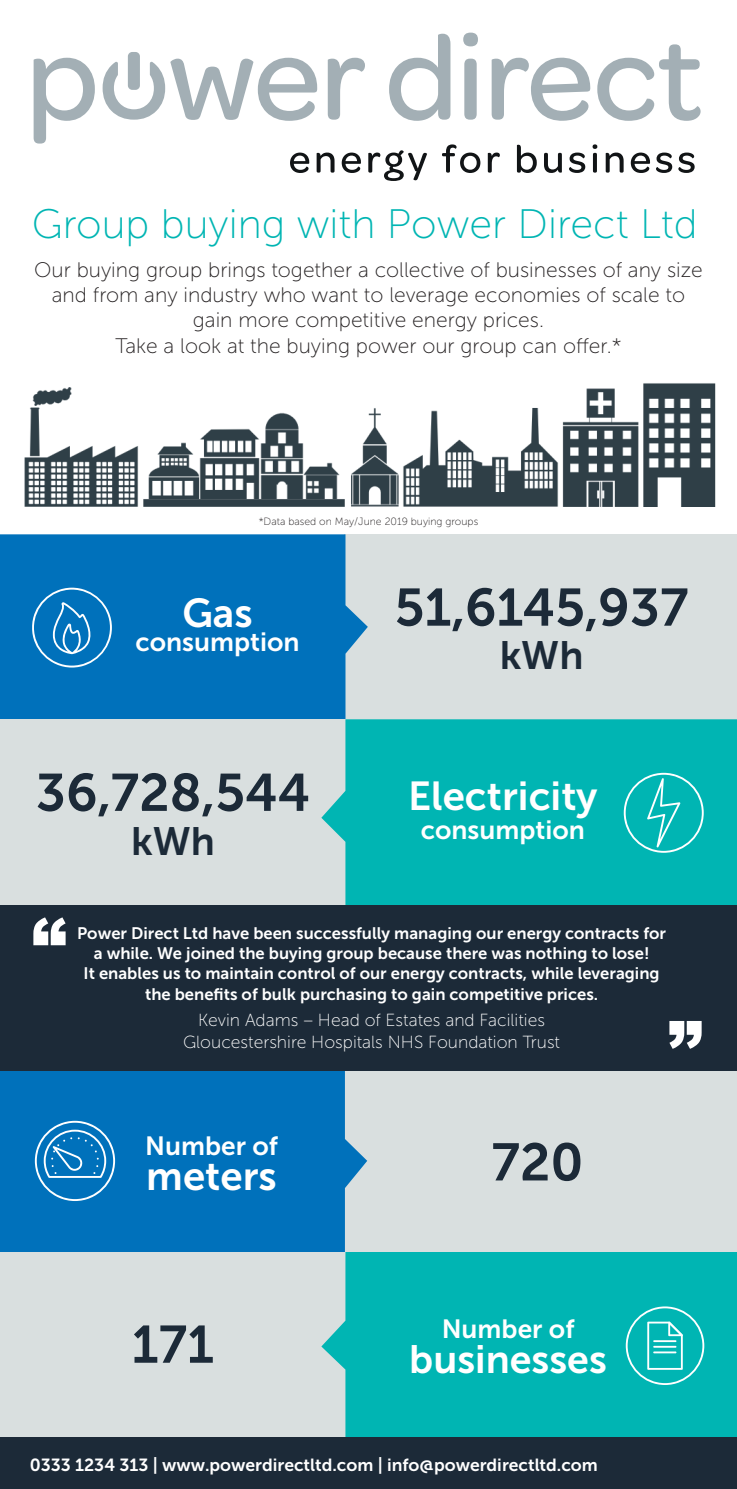
<style>
.page{position:relative;width:737px;height:1489px;background:#fff}
.page>*{position:absolute;margin:0;border:0;box-sizing:border-box;transform-origin:0 0}
.t1{font:900 70px "Arial";color:#fff}
.t2{font:52.5px "Museo Sans 700";color:#1c2a38}
.t3{font:41.12px "Museo Sans 100";color:#00b5b3}
.t4{font:40.25px "Museo Sans 700";color:#fff}
.t5{font:39.38px "Museo Sans 700";color:#fff}
.t6{font:39.38px "Museo Sans 700";color:#1c2a38}
.t7{font:26.25px "Museo Sans 700";color:#fff}
.t8{font:21px/25.2px "Museo Sans 100";color:#231f20;text-align:center}
.t9{font:17.5px "Museo Sans 100";color:#fff}
.t10{font:17.5px "Museo Sans 700";color:#fff}
.t11{font:16.62px/19.9px "Museo Sans 700";color:#fff;text-align:center}
.t12{font:10.5px "Museo Sans 100";color:#231f20}
</style>
<div class="page">
<svg style="left:290px;top:152px;width:19px;height:21px"></svg>
<svg style="left:316px;top:152px;width:18px;height:21px"></svg>
<svg style="left:342px;top:152px;width:19px;height:21px"></svg>
<svg style="left:368px;top:150px;width:59px;height:31px"></svg>
<svg style="left:442px;top:144px;width:38px;height:29px"></svg>
<svg style="left:488px;top:152px;width:12px;height:21px"></svg>
<svg style="left:517px;top:145px;width:20px;height:28px"></svg>
<svg style="left:544px;top:153px;width:18px;height:20px"></svg>
<svg style="left:569px;top:152px;width:16px;height:21px"></svg>
<svg style="left:592px;top:144px;width:5px;height:29px"></svg>
<svg style="left:605px;top:152px;width:18px;height:21px"></svg>
<svg style="left:631px;top:152px;width:19px;height:21px"></svg>
<svg style="left:656px;top:152px;width:16px;height:21px"></svg>
<svg style="left:678px;top:152px;width:16px;height:21px"></svg>
<svg style="left:34px;top:58px;width:61px;height:85px"></svg>
<svg style="left:328px;top:58px;width:37px;height:62px"></svg>
<svg style="left:389px;top:34px;width:61px;height:87px"></svg>
<svg style="left:463px;top:33px;width:15px;height:87px"></svg>
<svg style="left:491px;top:57px;width:99px;height:64px"></svg>
<svg style="left:597px;top:44px;width:103px;height:77px"></svg>
<svg style="left:103px;top:58px;width:214px;height:63px"></svg>
<div style="left:128px;top:52px;width:12px;height:38px;background:#a3afb5;border-radius:4px"></div>
<img style="left:24px;top:383px;width:692px;height:123px">
<div style="left:344px;top:534px;width:393px;height:186px;background:#d9dfdf"></div>
<div style="left:0;top:534px;width:368px;height:185px;background:#0071bb"></div>
<svg style="left:32px;top:587px;width:80px;height:80px;background:#2183c3"></svg>
<div style="left:0;top:719px;width:347px;height:191px;background:#d9dfdf"></div>
<div style="left:321px;top:719px;width:416px;height:186px;background:#00b5b3"></div>
<svg style="left:623px;top:772px;width:80px;height:80px;background:#1fbebc"></svg>
<div style="left:342px;top:1071px;width:395px;height:184px;background:#d9dfdf"></div>
<div style="left:0;top:1071px;width:367px;height:180px;background:#0071bb"></div>
<svg style="left:35px;top:1120px;width:80px;height:80px;background:#2786c5"></svg>
<div style="left:0;top:1251px;width:347px;height:186px;background:#d9dfdf"></div>
<div style="left:321px;top:1251px;width:416px;height:186px;background:#00b5b3"></div>
<svg style="left:625px;top:1306px;width:79px;height:78px;background:#22bfbd"></svg>
<hr style="left:653px;top:1339px;width:23px;height:2px;background:#fff">
<hr style="left:653px;top:1345px;width:23px;height:2px;background:#fff">
<hr style="left:653px;top:1351px;width:23px;height:2px;background:#fff">
<div style="left:0;top:1437px;width:737px;height:51px;background:#1c2a38"></div>
<div style="left:0;top:905px;width:737px;height:166px;background:#1c2a38"></div>
<p class="t3" style="left:32px;top:202px;width:667px">Group buying with Power Direct Ltd</p>
<p class="t8" style="left:34px;top:257px;width:670px">Our buying group brings together a collective of businesses of any size and from any industry who want to leverage economies of scale to gain more competitive energy prices.</p>
<p class="t8" style="left:115px;top:333px;width:508px">Take a look at the buying power our group can offer.*</p>
<p class="t12" style="left:259px;top:516px;width:221px">*Data based on May/June 2019 buying groups</p>
<p class="t4" style="left:182px;top:590px;width:72px">Gas</p>
<p class="t7" style="left:135px;top:627px;width:166px">consumption</p>
<p class="t2" style="left:36px;top:763px;width:276px">36,728,544</p>
<p class="t6" style="left:131px;top:819px;width:85px">kWh</p>
<p class="t2" style="left:394px;top:578px;width:295px">51,6145,937</p>
<p class="t6" style="left:499px;top:634px;width:85px">kWh</p>
<p class="t4" style="left:408px;top:773px;width:191px">Electricity</p>
<p class="t7" style="left:421px;top:815px;width:166px">consumption</p>
<p class="t1" style="left:32px;top:892px;width:36px">“</p>
<p class="t11" style="left:77px;top:923px;width:590px">Power Direct Ltd have been successfully managing our energy contracts for a while. We joined the buying group because there was nothing to lose!</p>
<p class="t11" style="left:84px;top:963px;width:577px;line-height:21px">It enables us to maintain control of our energy contracts, while leveraging the benefits of bulk purchasing to gain competitive prices.</p>
<p class="t9" style="left:198px;top:1010px;width:348px">Kevin Adams – Head of Estates and Facilities</p>
<p class="t9" style="left:183px;top:1033px;width:378px">Gloucestershire Hospitals NHS Foundation Trust</p>
<p class="t1" style="left:667px;top:996px;width:36px">”</p>
<p class="t7" style="left:145px;top:1131px;width:134px">Number of</p>
<p class="t4" style="left:146px;top:1153px;width:132px">meters</p>
<p class="t2" style="left:491px;top:1132px;width:94px">720</p>
<p class="t2" style="left:132px;top:1315px;width:84px">171</p>
<p class="t7" style="left:441px;top:1314px;width:134px">Number of</p>
<p class="t5" style="left:409px;top:1337px;width:199px">businesses</p>
<p class="t10" style="left:30px;top:1455px;width:569px">0333 1234 313 | www.powerdirectltd.com | info@powerdirectltd.com</p>
</div>
